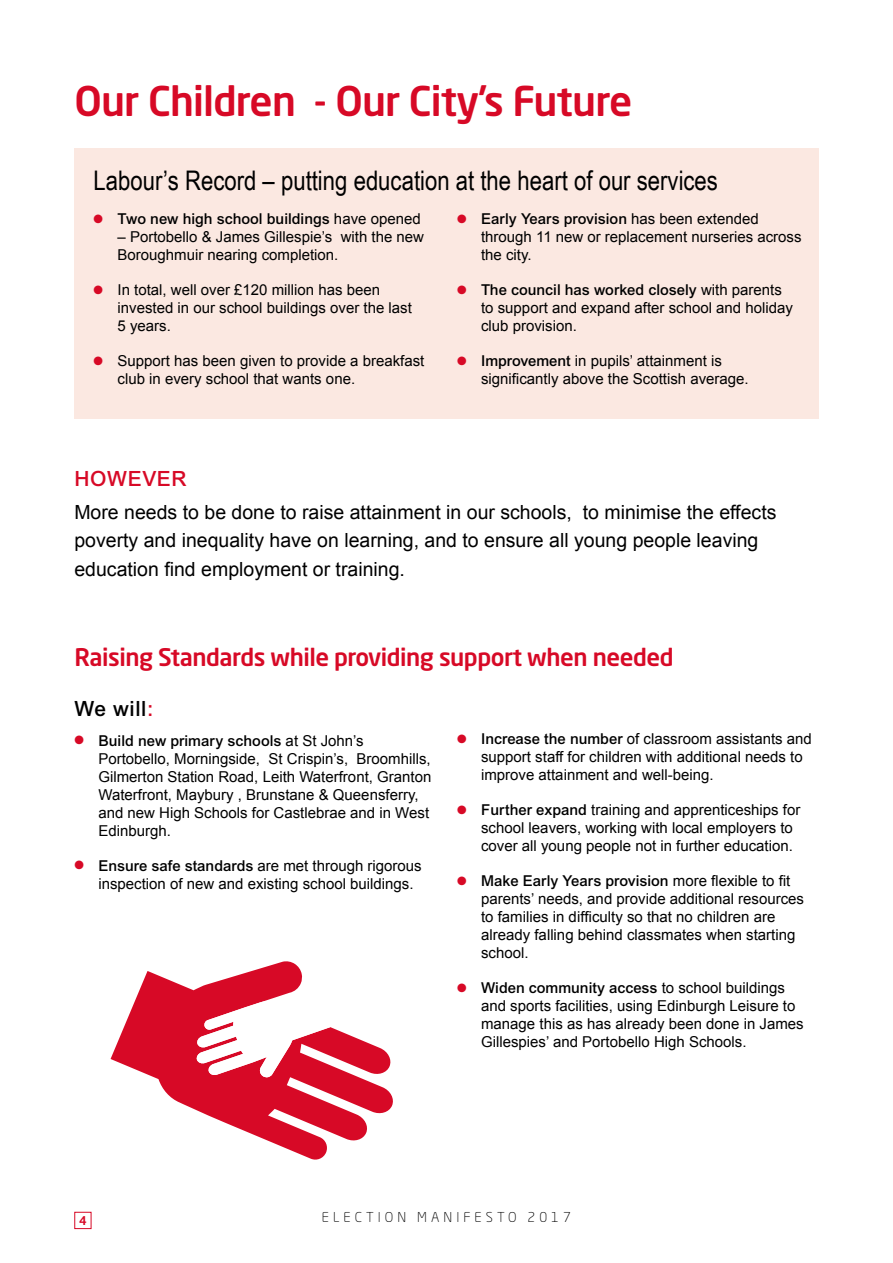
<style>
.page{position:relative;width:893px;height:1263px;background:#fff}
.page>*{position:absolute;margin:0;border:0;box-sizing:border-box;transform-origin:0 0}
.t1{font:500 40.5px "Neo Sans Std";letter-spacing:-.02em;color:#d70926}
.t2{font:27px "Arial Narrow";color:#000}
.t3{font:500 24px "Neo Sans Std";letter-spacing:-.02em;color:#d70926}
.t4{font:500 21px "Arial";letter-spacing:.03em;color:#d70926}
.t5{font:500 21px "Arial";letter-spacing:.03em;color:#000}
.t6{font:19.5px/28.5px "Arial";color:#000}
.t7{font:15px/18px "Arial";color:#000}
.t8{font:500 15px "Arial";color:#000}
.t9{font:300 13.5px "Neo Sans Std";letter-spacing:.3em;color:#000}
.t10{font:500 12px "Neo Sans Std";color:#d70926}
.s1{color:#d70926}
.s2{font-weight:400}
.s3{font-weight:500}
</style>
<div class="page">
<div style="left:74px;top:1212px;width:17px;height:17px;border:1px solid #d70926"></div>
<div style="left:74px;top:149px;width:745px;height:270px;background:#fbe8e1"></div>
<svg style="left:111px;top:961px;width:282px;height:199px"></svg>
<svg style="left:196px;top:1001px;width:134px;height:76px"></svg>
<h1 class="t1" style="left:74px;top:76px;width:559px">Our Children - Our City’s Future</h1>
<h2 class="t2" style="left:94px;top:160px;width:626px">Labour’s Record – putting education at the heart of our services</h2>
<p class="t8" style="left:94px;top:210px;width:329px"><span class="s1">●</span> Two new high school buildings <span class="s2">have opened</span></p>
<p class="t7" style="left:118px;top:228px;width:308px">– Portobello &amp; James Gillespie’s with the new<br>Boroughmuir nearing completion.</p>
<p class="t7" style="left:118px;top:281px;width:296px;text-indent:-24px"><span class="s1">●</span> In total, well over £120 million has been invested in our school buildings over the last<br>5 years.</p>
<p class="t7" style="left:118px;top:352px;width:308px;text-indent:-24px"><span class="s1">●</span> Support has been given to provide a breakfast club in every school that wants one.</p>
<p class="t7" style="left:481px;top:210px;width:322px;text-indent:-24px"><span class="s1">●</span> <span class="s3">Early Years provision</span> has been extended through 11 new or replacement nurseries across the city.</p>
<p class="t7" style="left:481px;top:281px;width:313px;text-indent:-24px"><span class="s1">●</span> <span class="s3">The council has worked closely</span> with parents to support and expand after school and holiday club provision.</p>
<p class="t7" style="left:481px;top:352px;width:269px;text-indent:-24px"><span class="s1">●</span> <span class="s3">Improvement</span> in pupils’ attainment is significantly above the Scottish average.</p>
<h3 class="t4" style="left:74px;top:466px;width:114px">HOWEVER</h3>
<h3 class="t6" style="left:74px;top:498px;width:704px">More needs to be done to raise attainment in our schools, to minimise the effects poverty and inequality have on learning, and to ensure all young people leaving education find employment or training.</h3>
<h3 class="t3" style="left:74px;top:642px;width:601px">Raising Standards while providing support when needed</h3>
<h3 class="t5" style="left:74px;top:696px;width:81px">We will<span class="s1">:</span></h3>
<p class="t7" style="left:98px;top:732px;width:334px;text-indent:-24px"><span class="s1">●</span> <span class="s3">Build new primary schools</span> at St John’s Portobello, Morningside, St Crispin’s, Broomhills, Gilmerton Station Road, Leith Waterfront, Granton Waterfront, Maybury , Brunstane &amp; Queensferry, and new High Schools for Castlebrae and in West Edinburgh.</p>
<p class="t7" style="left:98px;top:857px;width:325px;text-indent:-24px"><span class="s1">●</span> <span class="s3">Ensure safe standards</span> are met through rigorous inspection of new and existing school buildings.</p>
<p class="t7" style="left:481px;top:730px;width:332px;text-indent:-24px"><span class="s1">●</span> <span class="s3">Increase the number</span> of classroom assistants and support staff for children with additional needs to improve attainment and well-being.</p>
<p class="t7" style="left:481px;top:801px;width:321px;text-indent:-24px"><span class="s1">●</span> <span class="s3">Further expand</span> training and apprenticeships for school leavers, working with local employers to cover all young people not in further education.</p>
<p class="t7" style="left:481px;top:872px;width:324px;text-indent:-24px"><span class="s1">●</span> <span class="s3">Make Early Years provision</span> more flexible to fit parents’ needs, and provide additional resources to families in difficulty so that no children are already falling behind classmates when starting school.</p>
<p class="t7" style="left:481px;top:979px;width:324px;text-indent:-24px"><span class="s1">●</span> <span class="s3">Widen community access</span> to school buildings and sports facilities, using Edinburgh Leisure to manage this as has already been done in James Gillespies’ and Portobello High Schools.</p>
<p class="t10" style="left:79px;top:1213px;width:9px">4</p>
<p class="t9" style="left:322px;top:1209px;width:251px">ELECTION MANIFESTO 2017</p>
</div>
